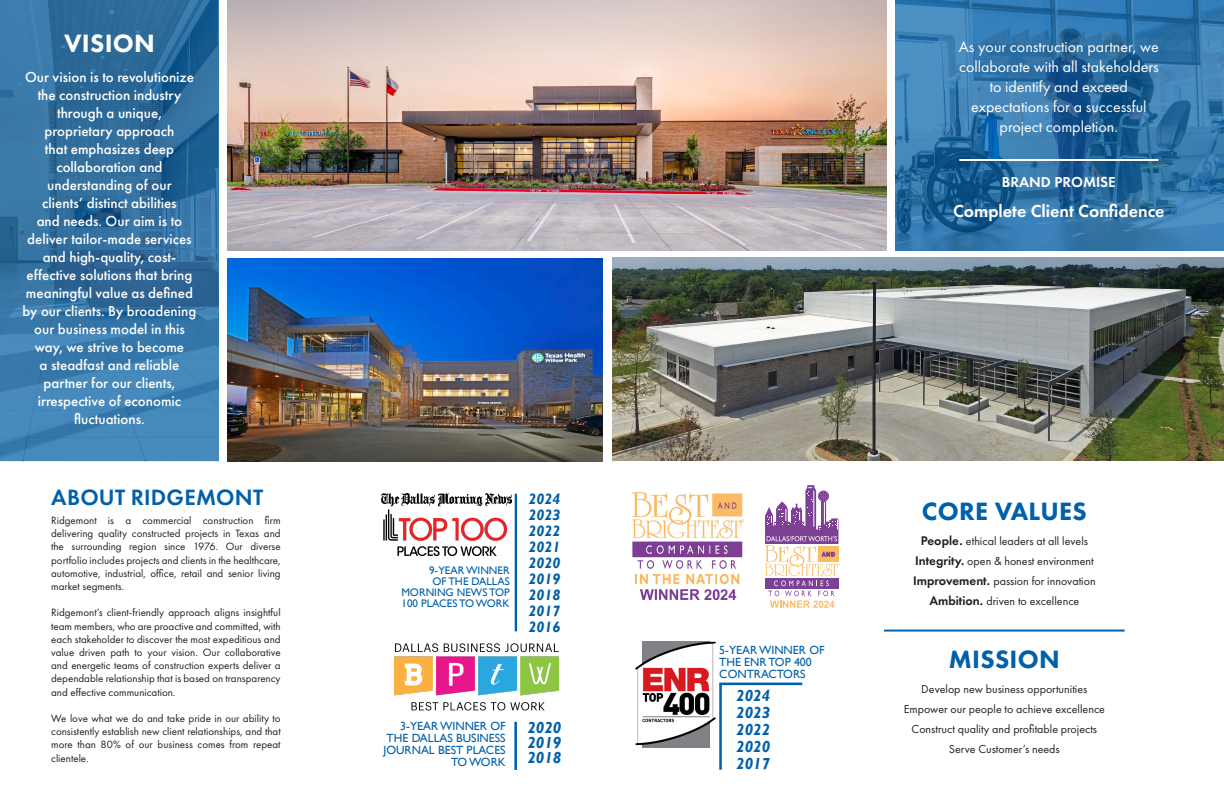
<style>
.page{position:relative;width:1224px;height:792px;background:#fff}
.page>*{position:absolute;margin:0;border:0;box-sizing:border-box;transform-origin:0 0}
.t1{font:800 26px "Futura PT";letter-spacing:.01em;color:#0060aa}
.t2{font:800 26px "Futura PT";letter-spacing:.01em;color:#fff}
.t3{font:600 23px "Futura PT";letter-spacing:.01em;color:#0060aa}
.t4{font:600 18px "Futura PT";color:#fff}
.t5{font:16px "Futura PT";color:#fff}
.t6{font:italic 700 16px "Gill Sans";color:#0060aa}
.t7{font:500 15px/18px "Futura PT";color:#fff;text-align:center}
.t8{font:italic 700 15px "Gill Sans";color:#0060aa}
.t9{font:600 15px "Futura PT";color:#fff}
.t10{font:12px "Futura PT";color:#231f20}
.t11{font:11.9px/11.9px "Gill Sans";color:#0060aa}
.t12{font:11px/13.2px "Futura PT";color:#231f20;text-align:justify}
.t13{font:11px/11px "Gill Sans";color:#0060aa;text-align:right}
.s1{font-weight:600;font-size:13px}
</style>
<div class="page">
<img style="left:228px;top:0;width:659px;height:251px">
<img style="left:228px;top:259px;width:375px;height:203px">
<img style="left:612px;top:257px;width:612px;height:203px">
<svg style="left:895px;top:0;width:329px;height:251px;background:#2f72a7"></svg>
<svg style="left:0;top:0;width:219px;height:460px;background:#3372a3"></svg>
<hr style="left:959px;top:159px;width:199px;height:2px;background:#fff">
<hr style="left:884px;top:630px;width:241px;height:2px;background:#0060aa">
<hr style="left:515px;top:494px;width:2px;height:137px;background:#0060aa">
<img style="left:381px;top:494px;width:131px;height:61px">
<svg style="left:765px;top:485px;width:75px;height:123px"></svg>
<img style="left:632px;top:493px;width:112px;height:107px">
<img style="left:635px;top:641px;width:81px;height:107px">
<hr style="left:719px;top:685px;width:3px;height:85px;background:#0060aa">
<hr style="left:719px;top:683px;width:83px;height:2px;background:#0060aa">
<img style="left:394px;top:643px;width:166px;height:68px">
<hr style="left:514px;top:722px;width:3px;height:48px;background:#0060aa">
<p class="t2" style="left:64px;top:27px;width:92px">VISION</p>
<p class="t7" style="left:23px;top:68px;width:175px">Our vision is to revolutionize the construction industry through a unique, proprietary approach<br>that emphasizes deep collaboration and understanding of our<br>clients’ distinct abilities<br>and needs. Our aim is to deliver tailor-made services and high-quality, cost&shy;effective solutions that bring meaningful value as defined by our clients. By broadening our business model in this way, we strive to become<br>a steadfast and reliable partner for our clients, irrespective of economic fluctuations.</p>
<p class="t3" style="left:51px;top:483px;width:213px">ABOUT RIDGEMONT</p>
<p class="t12" style="left:51px;top:514px;width:231px">Ridgemont is a commercial construction firm delivering quality constructed projects in Texas and the surrounding region since 1976. Our diverse portfolio includes projects and clients in the healthcare, automotive, industrial, office, retail and senior living market segments.</p>
<p class="t12" style="left:51px;top:606px;width:231px">Ridgemont’s client-friendly approach aligns insightful team members, who are proactive and committed, with each stakeholder to discover the most expeditious and value driven path to your vision. Our collaborative and energetic teams of construction experts deliver a dependable relationship that is based on transparency and effective communication.</p>
<p class="t12" style="left:51px;top:712px;width:231px">We love what we do and take pride in our ability to consistently establish new client relationships, and that more than 80% of our business comes from repeat clientele.</p>
<p class="t13" style="left:401px;top:565px;width:110px">9-YEAR WINNER<br>OF THE DALLAS<br>MORNING NEWS TOP<br>100 PLACES TO WORK</p>
<p class="t8" style="left:528px;top:490px;width:33px">2024</p>
<p class="t8" style="left:528px;top:506px;width:33px">2023</p>
<p class="t8" style="left:528px;top:522px;width:33px">2022</p>
<p class="t8" style="left:528px;top:538px;width:33px">2021</p>
<p class="t8" style="left:528px;top:554px;width:33px">2020</p>
<p class="t8" style="left:528px;top:570px;width:33px">2019</p>
<p class="t8" style="left:528px;top:586px;width:33px">2018</p>
<p class="t8" style="left:528px;top:602px;width:33px">2017</p>
<p class="t8" style="left:528px;top:618px;width:33px">2016</p>
<p class="t11" style="left:383px;top:721px;width:124px;text-align:right">3-YEAR WINNER OF<br>THE DALLAS BUSINESS<br>JOURNAL BEST PLACES<br>TO WORK</p>
<p class="t6" style="left:527px;top:718px;width:35px">2020</p>
<p class="t6" style="left:527px;top:733px;width:35px">2019</p>
<p class="t6" style="left:527px;top:748px;width:35px">2018</p>
<p class="t5" style="left:959px;top:37px;width:201px">As your construction partner, we</p>
<p class="t5" style="left:959px;top:57px;width:201px">collaborate with all stakeholders</p>
<p class="t5" style="left:990px;top:77px;width:140px">to identify and exceed</p>
<p class="t5" style="left:971px;top:97px;width:177px">expectations for a successful</p>
<p class="t5" style="left:1000px;top:117px;width:120px">project completion.</p>
<p class="t9" style="left:1002px;top:172px;width:115px">BRAND PROMISE</p>
<p class="t4" style="left:953px;top:199px;width:213px">Complete Client Confidence</p>
<p class="t11" style="left:719px;top:645px;width:107px">5-YEAR WINNER OF<br>THE ENR TOP 400</p>
<p class="t11" style="left:719px;top:668px;width:88px">CONTRACTORS</p>
<p class="t6" style="left:736px;top:686px;width:35px">2024</p>
<p class="t6" style="left:736px;top:703px;width:35px">2023</p>
<p class="t6" style="left:736px;top:720px;width:35px">2022</p>
<p class="t6" style="left:736px;top:737px;width:35px">2020</p>
<p class="t6" style="left:736px;top:754px;width:35px">2017</p>
<p class="t1" style="left:922px;top:495px;width:166px">CORE VALUES</p>
<p class="t10" style="left:921px;top:534px;width:169px"><span class="s1">People.</span> ethical leaders at all levels</p>
<p class="t10" style="left:915px;top:554px;width:180px"><span class="s1">Integrity.</span> open &amp; honest environment</p>
<p class="t10" style="left:913px;top:574px;width:184px"><span class="s1">Improvement.</span> passion for innovation</p>
<p class="t10" style="left:929px;top:594px;width:152px"><span class="s1">Ambition.</span> driven to excellence</p>
<p class="t1" style="left:949px;top:643px;width:112px">MISSION</p>
<p class="t10" style="left:921px;top:682px;width:168px">Develop new business opportunities</p>
<p class="t10" style="left:904px;top:702px;width:203px">Empower our people to achieve excellence</p>
<p class="t10" style="left:912px;top:722px;width:187px">Construct quality and profitable projects</p>
<p class="t10" style="left:949px;top:742px;width:112px">Serve Customer’s needs</p>
</div>
